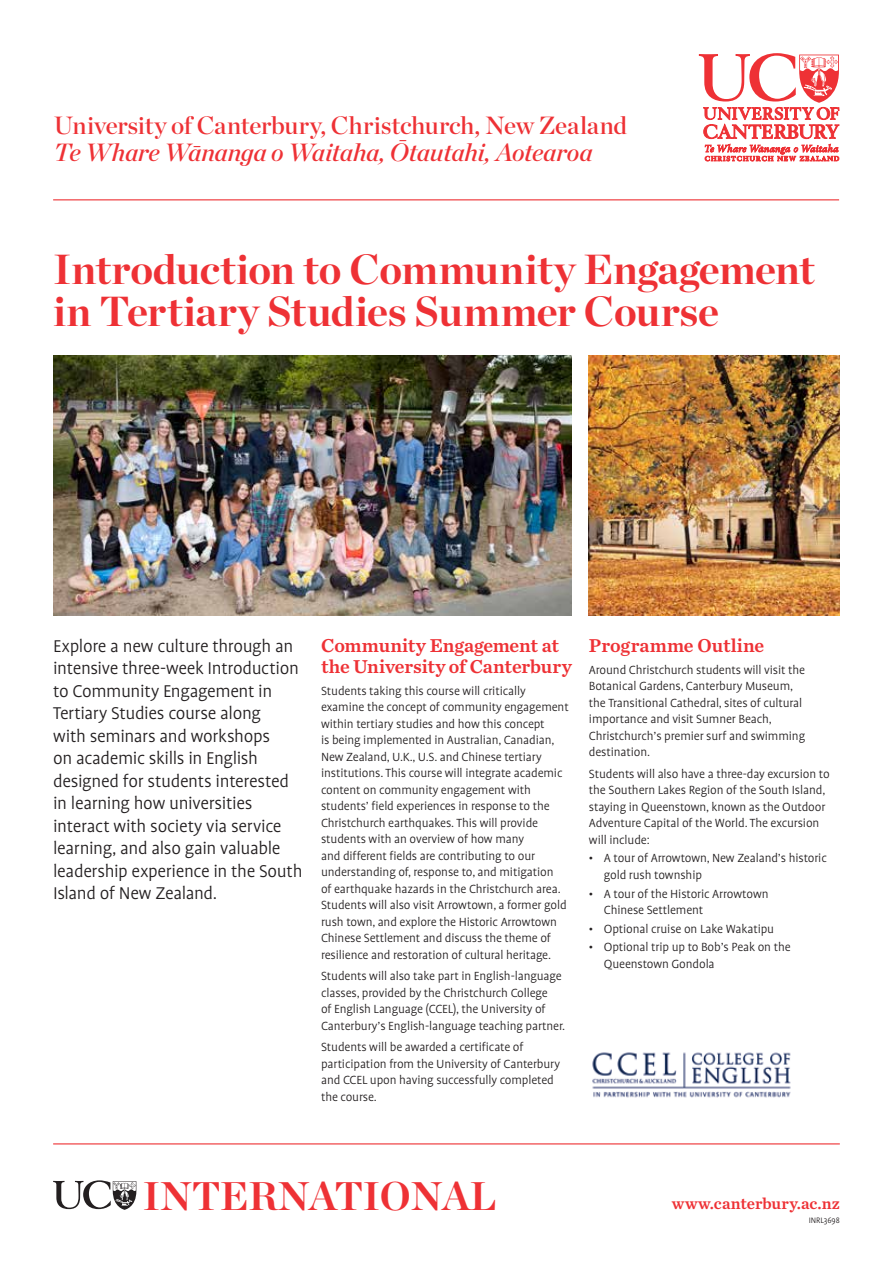
<style>
.page{position:relative;width:893px;height:1263px;background:#fff}
.page>*{position:absolute;margin:0;border:0;box-sizing:border-box;transform-origin:0 0}
.t1{font:700 42px/42px "Chronicle Display";letter-spacing:-.005em;color:#ee3135}
.t2{font:700 39.9px "Chronicle Display";letter-spacing:-.01em;color:#ee3135}
.t3{font:24.9px "Chronicle Display Semi";letter-spacing:-.005em;color:#ee3135}
.t4{font:italic 24.9px "Chronicle Display Semi";letter-spacing:-.015em;color:#ee3135}
.t5{font:300 19.5px/22.5px "Profile Pro";letter-spacing:-.02em;color:#231f20}
.t6{font:19.5px/21px "Chronicle Text G4 Semi";letter-spacing:-.005em;color:#ee3135}
.t7{font:16.5px "Chronicle Text G4 Semi";letter-spacing:.01em;color:#ee3135}
.t8{font:300 13.5px/16.5px "Profile Pro";letter-spacing:-.01em;color:#231f20}
.t9{font:300 9px "Profile Pro";letter-spacing:-.01em;color:#231f20}
</style>
<div class="page">
<hr style="left:53px;top:199px;width:786px;height:1px;background:#ee3135">
<svg style="left:699px;top:53px;width:140px;height:108px"></svg>
<hr style="left:53px;top:1143px;width:787px;height:1px;background:#ee3135">
<svg style="left:53px;top:1180px;width:83px;height:30px"></svg>
<img style="left:53px;top:355px;width:519px;height:260px">
<img style="left:589px;top:355px;width:251px;height:260px">
<img style="left:592px;top:1052px;width:199px;height:46px">
<h3 class="t3" style="left:54px;top:106px;width:575px">University of Canterbury, Christchurch, New Zealand</h3>
<h3 class="t4" style="left:54px;top:132px;width:540px">Te Whare Wānanga o Waitaha, Ōtautahi, Aotearoa</h3>
<h1 class="t1" style="left:53px;top:246px;width:763px">Introduction to Community Engagement in Tertiary Studies Summer Course</h1>
<p class="t5" style="left:53px;top:635px;width:251px">Explore a new culture through an intensive three-week Introduction to Community Engagement in<br>Tertiary Studies course along<br>with seminars and workshops<br>on academic skills in English designed for students interested in learning how universities interact with society via service learning, and also gain valuable leadership experience in the South<br>Island of New Zealand.</p>
<h3 class="t6" style="left:321px;top:634px;width:252px">Community Engagement at the University of Canterbury</h3>
<p class="t8" style="left:321px;top:683px;width:249px">Students taking this course will critically examine the concept of community engagement within tertiary studies and how this concept<br>is being implemented in Australian, Canadian, New Zealand, U.K., U.S. and Chinese tertiary institutions. This course will integrate academic content on community engagement with students’ field experiences in response to the Christchurch earthquakes. This will provide students with an overview of how many<br>and different fields are contributing to our understanding of, response to, and mitigation<br>of earthquake hazards in the Christchurch area.<br>Students will also visit Arrowtown, a former gold rush town, and explore the Historic Arrowtown Chinese Settlement and discuss the theme of resilience and restoration of cultural heritage.</p>
<p class="t8" style="left:321px;top:968px;width:246px">Students will also take part in English-language classes, provided by the Christchurch College<br>of English Language (CCEL), the University of Canterbury’s English-language teaching partner.</p>
<p class="t8" style="left:321px;top:1039px;width:241px">Students will be awarded a certificate of participation from the University of Canterbury and CCEL upon having successfully completed the course.</p>
<h3 class="t6" style="left:589px;top:634px;width:177px">Programme Outline</h3>
<p class="t8" style="left:589px;top:662px;width:218px">Around Christchurch students will visit the Botanical Gardens, Canterbury Museum, the Transitional Cathedral, sites of cultural importance and visit Sumner Beach, Christchurch’s premier surf and swimming destination.</p>
<p class="t8" style="left:589px;top:766px;width:242px">Students will also have a three-day excursion to the Southern Lakes Region of the South Island, staying in Queenstown, known as the Outdoor Adventure Capital of the World. The excursion will include:</p>
<p class="t8" style="left:604px;top:851px;width:224px;text-indent:-15px">• A tour of Arrowtown, New Zealand’s historic gold rush township</p>
<p class="t8" style="left:604px;top:886px;width:166px;text-indent:-15px">• A tour of the Historic Arrowtown<br>Chinese Settlement</p>
<p class="t8" style="left:589px;top:921px;width:187px">• Optional cruise on Lake Wakatipu</p>
<p class="t8" style="left:604px;top:939px;width:188px;text-indent:-15px">• Optional trip up to Bob’s Peak on the<br>Queenstown Gondola</p>
<h2 class="t2" style="left:143px;top:1163px;width:355px">international</h2>
<p class="t7" style="left:672px;top:1191px;width:170px">www.canterbury.ac.nz</p>
<p class="t9" style="left:809px;top:1216px;width:33px">INRL3698</p>
</div>
